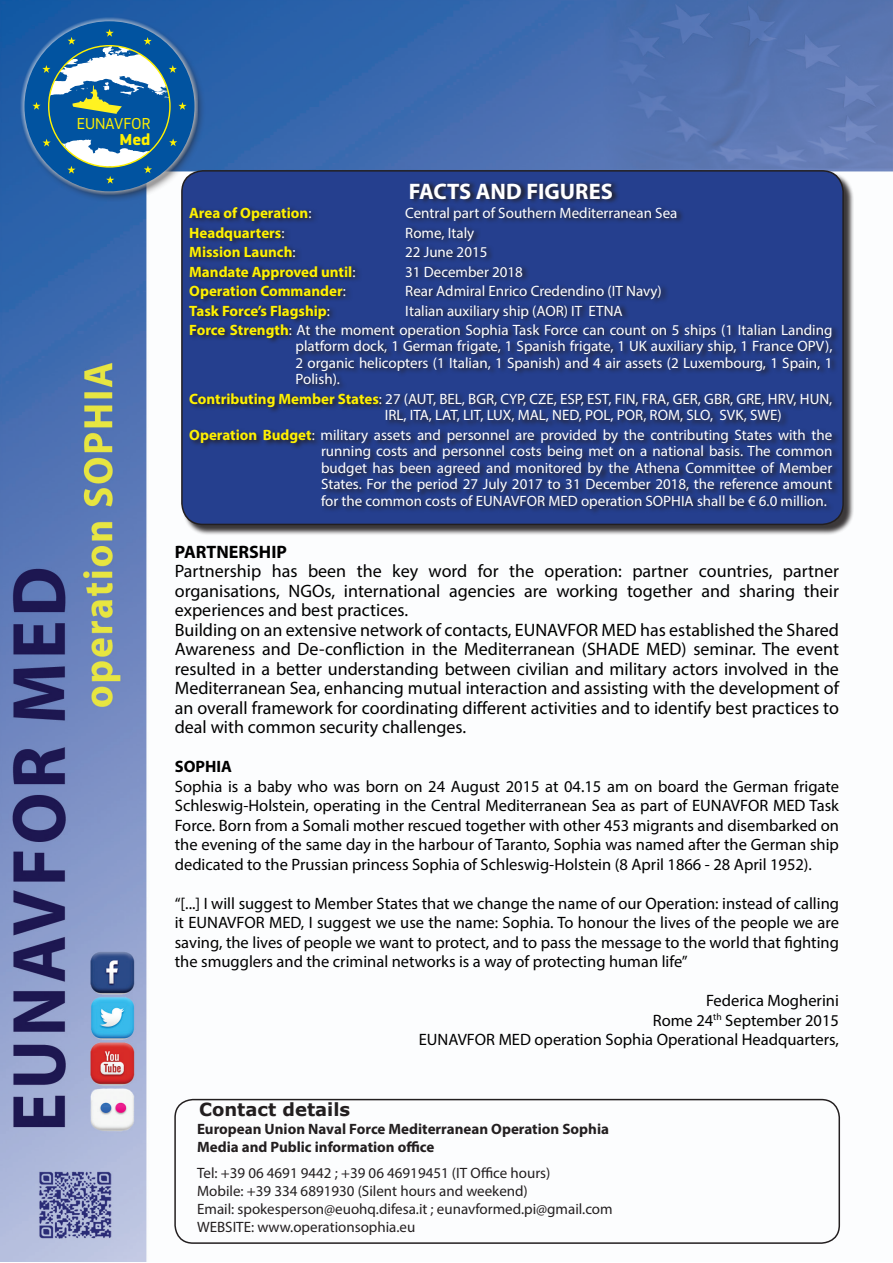
<style>
.page{position:relative;width:893px;height:1263px;background:#fff}
.page>*{position:absolute;margin:0;border:0;box-sizing:border-box;transform-origin:0 0}
.t1{font:700 22.5px "Myriad Pro";color:#fff}
.t2{font:18px/19.5px "Myriad Pro";color:#000}
.t3{font:700 18px "Verdana";color:#231f20}
.t4{font:700 18px "Myriad Pro";color:#000}
.t5{font:16.5px/19.5px "Myriad Pro";color:#000;text-align:justify}
.t6{font:16.5px "PF Square Sans Pro";color:#fff101}
.t7{font:700 16.5px "Myriad Pro";color:#000}
.t8{font:700 16.5px "PF Square Sans Pro";color:#fff101}
.t9{font:15px/16.5px "Myriad Pro";color:#fff;text-align:justify}
.t10{font:15px/18px "Myriad Pro";color:#231f20}
.t11{font:700 15px "Myriad Pro";color:#fff101}
.t12{font:700 15px/18px "Myriad Pro";color:#231f20}
.s1{font-weight:400;color:#fff}
.s2{font-weight:700;color:#fff101}
</style>
<div class="page">
<img style="left:0;top:0;width:893px;height:1262px">
<div style="left:174px;top:1099px;width:666px;height:145px;border:2px solid #231f20;border-radius:18px"></div>
<div style="left:20px;top:17px;width:186px;height:185px;background:#231f20;opacity:.75"></div>
<svg style="left:21px;top:17px;width:177px;height:178px;background:#4370aa"></svg>
<div style="left:24px;top:21px;width:171px;height:170px;background:#0153a0;border-radius:50%"></div>
<svg style="left:43px;top:139px;width:117px;height:45px"></svg>
<svg style="left:169px;top:138px;width:8px;height:8px"></svg>
<svg style="left:32px;top:29px;width:155px;height:85px"></svg>
<div style="left:182px;top:171px;width:672px;height:364px;background:#231f20;opacity:.89"></div>
<div style="left:182px;top:171px;width:661px;height:353px;background:#253f8e;border-radius:21px"></div>
<div style="left:181px;top:170px;width:663px;height:355px;border:2px solid #231f20;border-radius:21px"></div>
<svg style="left:190px;top:181px;width:650px;height:335px"></svg>
<p class="t6" style="left:77px;top:114px;width:75px">EUNAVFOR</p>
<p class="t8" style="left:120px;top:129px;width:32px">Med</p>
<h1 class="t1" style="left:409px;top:176px;width:206px">FACTS AND FIGURES</h1>
<p class="t11" style="left:189px;top:203px;width:124px">Area of Operation<span class="s1">:</span></p>
<p class="t9" style="left:405px;top:205px;width:274px">Central part of Southern Mediterranean Sea</p>
<p class="t11" style="left:189px;top:223px;width:97px">Headquarters<span class="s1">:</span></p>
<p class="t9" style="left:405px;top:224px;width:71px">Rome, Italy</p>
<p class="t11" style="left:189px;top:242px;width:108px">Mission Launch<span class="s1">:</span></p>
<p class="t9" style="left:405px;top:244px;width:84px">22 June 2015</p>
<p class="t11" style="left:189px;top:262px;width:168px">Mandate Approved until<span class="s1">:</span></p>
<p class="t9" style="left:405px;top:263px;width:119px">31 December 2018</p>
<p class="t11" style="left:189px;top:281px;width:158px">Operation Commander<span class="s1">:</span></p>
<p class="t9" style="left:405px;top:282px;width:258px">Rear Admiral Enrico Credendino (IT Navy)</p>
<p class="t11" style="left:189px;top:301px;width:142px">Task Force’s Flagship<span class="s1">:</span></p>
<p class="t9" style="left:189px;top:300px;width:645px;line-height:19.5px;text-align:center">Italian auxiliary ship (AOR) IT ETNA<br><span class="s2">Force Strength</span>: At the moment operation Sophia Task Force can count on 5 ships (1 Italian Landing</p>
<p class="t9" style="left:296px;top:338px;width:538px">platform dock, 1 German frigate, 1 Spanish frigate, 1 UK auxiliary ship, 1 France OPV), 2 organic helicopters (1 Italian, 1 Spanish) and 4 air assets (2 Luxembourg, 1 Spain, 1<br>Polish).</p>
<p class="t9" style="left:385px;top:390px;width:449px;text-indent:-196px"><span class="s2">Contributing Member States</span>: 27 (AUT, BEL, BGR, CYP, CZE, ESP, EST, FIN, FRA, GER, GBR, GRE, HRV, HUN,<br>IRL, ITA, LAT, LIT, LUX, MAL, NED, POL, POR, ROM, SLO, SVK, SWE)</p>
<p class="t9" style="left:321px;top:426px;width:513px;text-indent:-132px"><span class="s2">Operation Budget</span>: military assets and personnel are provided by the contributing States with the running costs and personnel costs being met on a national basis. The common budget has been agreed and monitored by the Athena Committee of Member States. For the period 27 July 2017 to 31 December 2018, the reference amount for the common costs of EUNAVFOR MED operation SOPHIA shall be € 6.0 million.</p>
<p class="t4" style="left:175px;top:540px;width:114px">PARTNERSHIP</p>
<p class="t2" style="left:175px;top:561px;width:666px">Partnership has been the key word for the operation: partner countries, partner organisations, NGOs, international agencies are working together and sharing their experiences and best practices.<br>Building on an extensive network of contacts, EUNAVFOR MED has established the Shared Awareness and De-confliction in the Mediterranean (SHADE MED) seminar. The event resulted in a better understanding between civilian and military actors involved in the Mediterranean Sea, enhancing mutual interaction and assisting with the development of an overall framework for coordinating different activities and to identify best practices to deal with common security challenges.</p>
<p class="t7" style="left:175px;top:756px;width:59px">SOPHIA</p>
<p class="t5" style="left:175px;top:776px;width:666px">Sophia is a baby who was born on 24 August 2015 at 04.15 am on board the German frigate Schleswig-Holstein, operating in the Central Mediterranean Sea as part of EUNAVFOR MED Task Force. Born from a Somali mother rescued together with other 453 migrants and disembarked on the evening of the same day in the harbour of Taranto, Sophia was named after the German ship dedicated to the Prussian princess Sophia of Schleswig-Holstein (8 April 1866 - 28 April 1952).</p>
<p class="t5" style="left:175px;top:893px;width:666px">“[...] I will suggest to Member States that we change the name of our Operation: instead of calling it EUNAVFOR MED, I suggest we use the name: Sophia. To honour the lives of the people we are saving, the lives of people we want to protect, and to pass the message to the world that fighting the smugglers and the criminal networks is a way of protecting human life”</p>
<p class="t5" style="left:419px;top:991px;width:422px;text-align:right">Federica Mogherini<br>Rome 24<sup>th</sup> September 2015<br>EUNAVFOR MED operation Sophia Operational Headquarters,</p>
<p class="t3" style="left:199px;top:1098px;width:153px">Contact details</p>
<p class="t12" style="left:197px;top:1120px;width:413px">European Union Naval Force Mediterranean Operation Sophia<br>Media and Public information office</p>
<p class="t10" style="left:197px;top:1163px;width:417px">Tel: +39 06 4691 9442 ; +39 06 46919451 (IT Office hours)<br>Mobile: +39 334 6891930 (Silent hours and weekend)<br>Email: spokesperson@euohq.difesa.it ; eunavformed.pi@gmail.com WEBSITE: www.operationsophia.eu</p>
</div>
